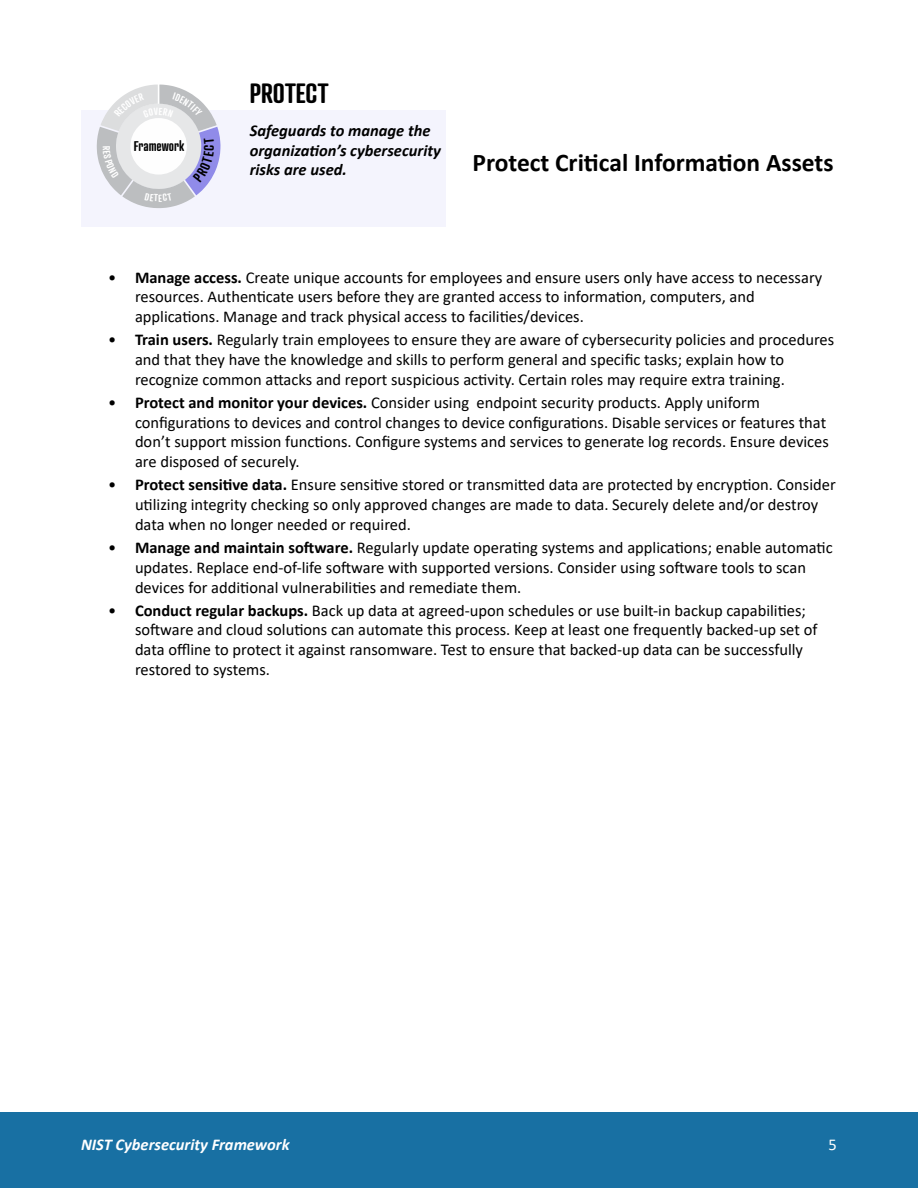
<style>
.page{position:relative;width:918px;height:1188px;background:#fff}
.page>*{position:absolute;margin:0;border:0;box-sizing:border-box;transform-origin:0 0}
.Body{font:600 27px "Atrament";color:#000}
.t1{font:700 25.5px "Calibri";color:#000}
.t2{font:16.5px/19.8px "Calibri";color:#000}
.Body-2{font:italic 700 16.5px/19.8px "Calibri";color:#000}
.t3{font:italic 700 16.5px "Calibri";color:#fff}
.t4{font:16.5px "Calibri";color:#fff}
.t5{font:600 13.65px "Atrament";color:#000}
.s1{font-weight:700}
</style>
<div class="page">
<div style="left:0;top:1112px;width:918px;height:76px;background:#1870a3"></div>
<div style="left:81px;top:110px;width:365px;height:83px;background:#f4f4fd"></div>
<div style="left:81px;top:183px;width:365px;height:43px;background:#f4f4fd"></div>
<svg style="left:97px;top:85px;width:124px;height:123px"></svg>
<p class="t5" style="left:134px;top:137px;width:52px">Framework</p>
<p class="Body" style="left:250px;top:76px;width:80px">PROTECT</p>
<p class="Body-2" style="left:250px;top:120px;width:193px">Safeguards to manage the organization’s cybersecurity risks are used.</p>
<h3 class="t1" style="left:472px;top:145px;width:363px">Protect Critical Information Assets</h3>
<p class="t2" style="left:135px;top:267px;width:689px;text-indent:-27px">• <span class="s1">Manage access.</span> Create unique accounts for employees and ensure users only have access to necessary resources. Authenticate users before they are granted access to information, computers, and applications. Manage and track physical access to facilities/devices.</p>
<p class="t2" style="left:135px;top:329px;width:701px;text-indent:-27px">• <span class="s1">Train users.</span> Regularly train employees to ensure they are aware of cybersecurity policies and procedures and that they have the knowledge and skills to perform general and specific tasks; explain how to recognize common attacks and report suspicious activity. Certain roles may require extra training.</p>
<p class="t2" style="left:135px;top:392px;width:695px;text-indent:-27px">• <span class="s1">Protect and monitor your devices.</span> Consider using endpoint security products. Apply uniform configurations to devices and control changes to device configurations. Disable services or features that don’t support mission functions. Configure systems and services to generate log records. Ensure devices are disposed of securely.</p>
<p class="t2" style="left:135px;top:475px;width:702px;text-indent:-27px">• <span class="s1">Protect sensitive data.</span> Ensure sensitive stored or transmitted data are protected by encryption. Consider utilizing integrity checking so only approved changes are made to data. Securely delete and/or destroy data when no longer needed or required.</p>
<p class="t2" style="left:135px;top:537px;width:699px;text-indent:-27px">• <span class="s1">Manage and maintain software.</span> Regularly update operating systems and applications; enable automatic updates. Replace end-of-life software with supported versions. Consider using software tools to scan devices for additional vulnerabilities and remediate them.</p>
<p class="t2" style="left:135px;top:600px;width:684px;text-indent:-27px">• <span class="s1">Conduct regular backups.</span> Back up data at agreed-upon schedules or use built-in backup capabilities; software and cloud solutions can automate this process. Keep at least one frequently backed-up set of data offline to protect it against ransomware. Test to ensure that backed-up data can be successfully restored to systems.</p>
<p class="t3" style="left:81px;top:1133px;width:210px">NIST Cybersecurity Framework</p>
<p class="t4" style="left:829px;top:1133px;width:10px">5</p>
</div>
